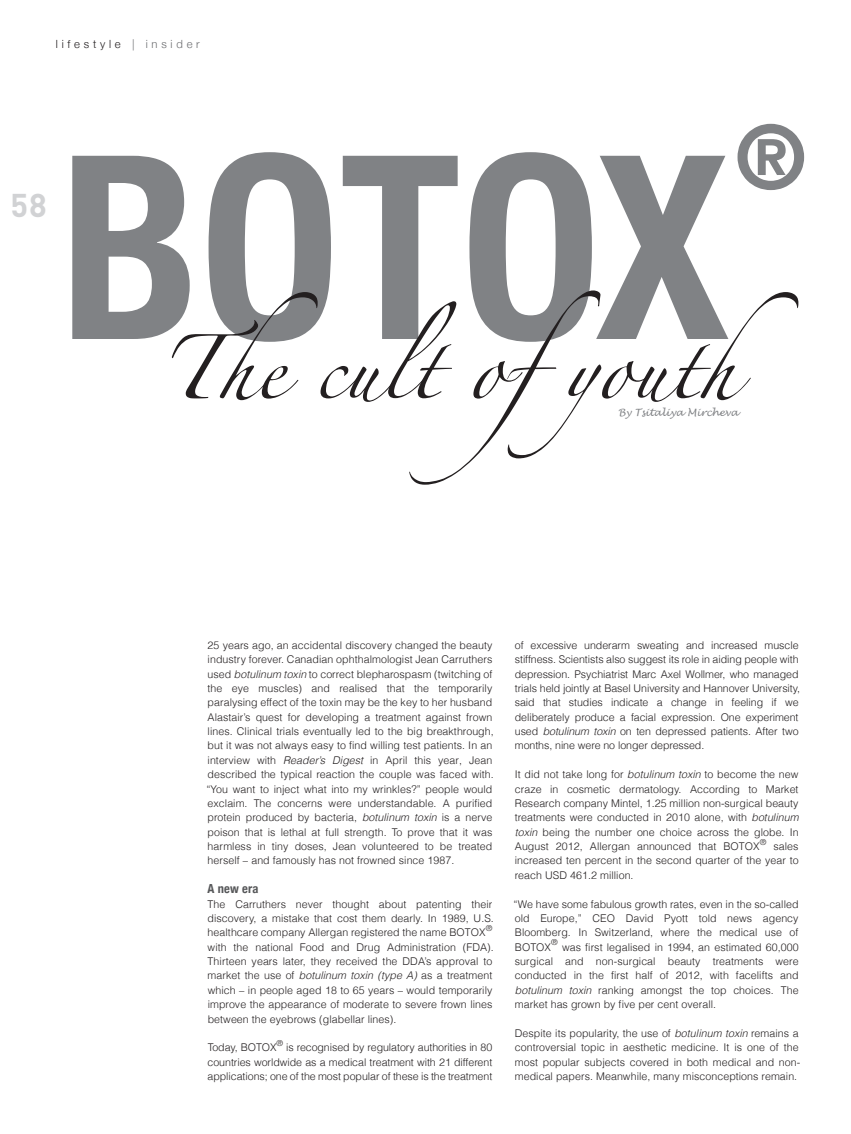
<style>
.page{position:relative;width:851px;height:1134px;background:#fff}
.page>*{position:absolute;margin:0;border:0;box-sizing:border-box;transform-origin:0 0}
.t1{font:57.5px "Zapfino";color:#231f20}
.t2{font:700 32.5px "DIN";color:#d1d2d4}
.t3{font:700 condensed 12.5px "Helvetica Neue";letter-spacing:.015em;color:#57585a}
.t4{font:300 11.25px "Helvetica Neue";letter-spacing:.335em;color:#231f20}
.t5{font:300 10.62px/14.4px "Helvetica";letter-spacing:.005em;color:#231f20}
.t6{font:italic 10px "Lucida Handwriting";letter-spacing:-.005em;color:#808285}
.t7{font:300 8.25px "Helvetica";color:#231f20}
.s1{color:#6c6d70}
.s2{font-style:italic}
</style>
<div class="page">
<svg style="left:737px;top:124px;width:67px;height:66px"></svg>
<svg style="left:72px;top:152px;width:656px;height:190px;fill:#808285"></svg>
<p class="t4" style="left:56px;top:37px;width:145px">lifestyle <span class="s1">| insider</span></p>
<h2 class="t2" style="left:11px;top:184px;width:38px">58</h2>
<h1 class="t1" style="left:159px;top:344px;width:640px">The cult ofyouth</h1>
<p class="t6" style="left:618px;top:406px;width:122px">By Tsitaliya Mircheva</p>
<p class="t5" style="left:206px;top:639px;width:289px">25 years ago, an accidental discovery changed the beauty industry forever. Canadian ophthalmologist Jean Carruthers used <span class="s2">botulinum toxin</span> to correct blepharospasm (twitching of the eye muscles) and realised that the temporarily paralysing effect of the toxin may be the key to her husband Alastair’s quest for developing a treatment against frown lines. Clinical trials eventually led to the big breakthrough, but it was not always easy to find willing test patients. In an interview with <span class="s2">Reader’s Digest</span> in April this year, Jean described the typical reaction the couple was faced with. “You want to inject what into my wrinkles?” people would exclaim. The concerns were understandable. A purified protein produced by bacteria, <span class="s2">botulinum toxin</span> is a nerve poison that is lethal at full strength. To prove that it was harmless in tiny doses, Jean volunteered to be treated herself – and famously has not frowned since 1987.</p>
<p class="t3" style="left:207px;top:881px;width:52px">A new era</p>
<p class="t5" style="left:207px;top:897px;width:288px">The Carruthers never thought about patenting their discovery, a mistake that cost them dearly. In 1989, U.S. healthcare company Allergan registered the name BOTOX</p>
<p class="t7" style="left:485px;top:925px;width:8px">®</p>
<p class="t5" style="left:207px;top:941px;width:288px">with the national Food and Drug Administration (FDA).<br>Thirteen years later, they received the DDA’s approval to market the use of <span class="s2">botulinum toxin (type A)</span> as a treatment which – in people aged 18 to 65 years – would temporarily improve the appearance of moderate to severe frown lines between the eyebrows (glabellar lines).</p>
<p class="t5" style="left:208px;top:1041px;width:70px">Today, BOTOX</p>
<p class="t7" style="left:276px;top:1040px;width:8px">®</p>
<p class="t5" style="left:207px;top:1041px;width:286px;text-align:justify;text-indent:78px">is recognised by regulatory authorities in 80 countries worldwide as a medical treatment with 21 different applications; one of the most popular of these is the treatment</p>
<p class="t5" style="left:514px;top:639px;width:287px">of excessive underarm sweating and increased muscle stiffness. Scientists also suggest its role in aiding people with depression. Psychiatrist Marc Axel Wollmer, who managed trials held jointly at Basel University and Hannover University, said that studies indicate a change in feeling if we deliberately produce a facial expression. One experiment used <span class="s2">botulinum toxin</span> on ten depressed patients. After two months, nine were no longer depressed.</p>
<p class="t5" style="left:515px;top:768px;width:285px;text-align:justify">It did not take long for <span class="s2">botulinum toxin</span> to become the new craze in cosmetic dermatology. According to Market Research company Mintel, 1.25 million non-surgical beauty treatments were conducted in 2010 alone, with <span class="s2">botulinum toxin</span> being the number one choice across the globe. In August 2012, Allergan announced that BOTOX</p>
<p class="t7" style="left:759px;top:838px;width:8px">®</p>
<p class="t5" style="left:514px;top:840px;width:285px;text-align:justify;text-indent:258px">sales increased ten percent in the second quarter of the year to reach USD 461.2 million.</p>
<p class="t5" style="left:513px;top:897px;width:286px;text-align:justify">“We have some fabulous growth rates, even in the so-called old Europe,” CEO David Pyott told news agency Bloomberg. In Switzerland, where the medical use of BOTOX</p>
<p class="t7" style="left:551px;top:939px;width:8px">®</p>
<p class="t5" style="left:514px;top:941px;width:285px;text-align:justify;text-indent:47px">was first legalised in 1994, an estimated 60,000 surgical and non-surgical beauty treatments were conducted in the first half of 2012, with facelifts and <span class="s2">botulinum toxin</span> ranking amongst the top choices. The market has grown by five per cent overall.</p>
<p class="t5" style="left:514px;top:1027px;width:287px">Despite its popularity, the use of <span class="s2">botulinum toxin</span> remains a controversial topic in aesthetic medicine. It is one of the most popular subjects covered in both medical and non&shy;medical papers. Meanwhile, many misconceptions remain.</p>
</div>
